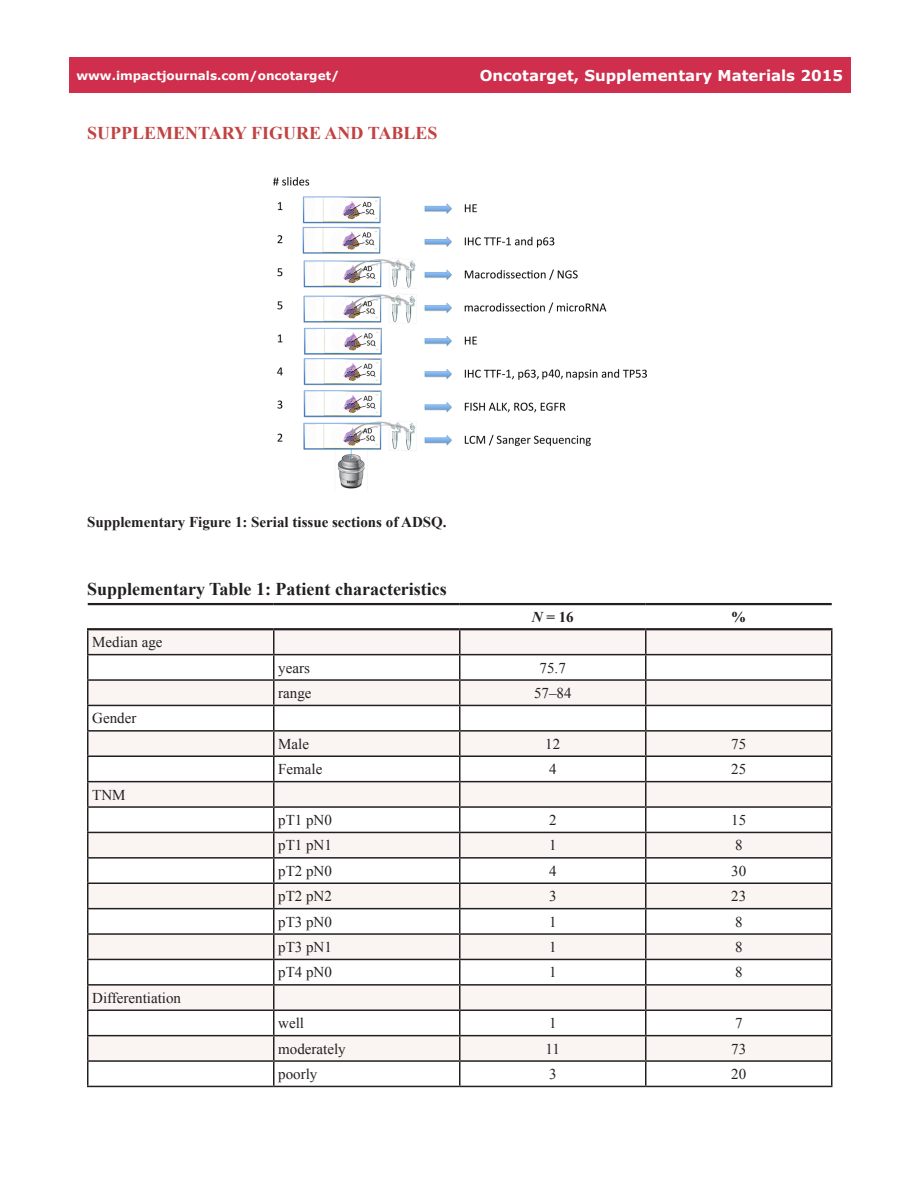
<style>
.page{position:relative;width:918px;height:1188px;background:#fff}
.page>*{position:absolute;margin:0;border:0;box-sizing:border-box;transform-origin:0 0}
.TableTitle{font:700 18px "Times New Roman";color:#231f20}
.Heading{font:700 18px "Times New Roman";color:#c24141}
.TableText{font:15px "Times New Roman";color:#231f20}
.FigureText{font:700 15px "Times New Roman";color:#231f20}
.t1{font:700 15px "Verdana";color:#fff}
.Table_head{font:700 15px "Times New Roman";color:#231f20}
.t2{font:700 12px "Verdana";color:#fff}
.s1{font-style:italic}
</style>
<div class="page">
<div style="left:69px;top:57px;width:781px;height:36px;background:#cf2e4c"></div>
<img style="left:273px;top:178px;width:373px;height:311px">
<hr style="left:88px;top:603px;width:186px;height:2px;background:#231f20">
<hr style="left:274px;top:603px;width:186px;height:2px;background:#231f20">
<hr style="left:460px;top:603px;width:186px;height:2px;background:#231f20">
<hr style="left:646px;top:603px;width:186px;height:2px;background:#231f20">
<hr style="left:87px;top:1086px;width:187px;height:1px;background:#231f20">
<hr style="left:274px;top:1086px;width:186px;height:1px;background:#231f20">
<hr style="left:460px;top:1086px;width:186px;height:1px;background:#231f20">
<hr style="left:646px;top:1086px;width:186px;height:1px;background:#231f20">
<svg style="left:87px;top:604px;width:745px;height:482px"></svg>
<p class="t2" style="left:76px;top:67px;width:264px">www.impactjournals.com/oncotarget/</p>
<p class="t1" style="left:480px;top:66px;width:365px">Oncotarget, Supplementary Materials 2015</p>
<p class="Heading" style="left:87px;top:120px;width:352px">SUPPLEMENTARY FIGURE AND TABLES</p>
<p class="FigureText" style="left:87px;top:511px;width:361px">Supplementary Figure 1: Serial tissue sections of ADSQ.</p>
<p class="TableTitle" style="left:87px;top:577px;width:361px">Supplementary Table 1: Patient characteristics</p>
<p class="TableText" style="left:92px;top:632px;width:72px">Median age</p>
<p class="Table_head" style="left:532px;top:606px;width:43px"><span class="s1">N</span> = 16</p>
<p class="Table_head" style="left:731px;top:606px;width:16px">%</p>
<p class="TableText" style="left:92px;top:708px;width:46px">Gender</p>
<p class="TableText" style="left:92px;top:784px;width:35px">TNM</p>
<p class="TableText" style="left:92px;top:988px;width:90px">Differentiation</p>
<p class="TableText" style="left:278px;top:657px;width:33px">years</p>
<p class="TableText" style="left:540px;top:657px;width:28px">75.7</p>
<p class="TableText" style="left:278px;top:683px;width:35px">range</p>
<p class="TableText" style="left:534px;top:683px;width:39px">57–84</p>
<p class="TableText" style="left:278px;top:734px;width:32px">Male</p>
<p class="TableText" style="left:545px;top:734px;width:16px">12</p>
<p class="TableText" style="left:731px;top:734px;width:16px">75</p>
<p class="TableText" style="left:278px;top:759px;width:46px">Female</p>
<p class="TableText" style="left:549px;top:759px;width:9px">4</p>
<p class="TableText" style="left:731px;top:759px;width:16px">25</p>
<p class="TableText" style="left:278px;top:810px;width:55px">pT1 pN0</p>
<p class="TableText" style="left:549px;top:810px;width:9px">2</p>
<p class="TableText" style="left:731px;top:810px;width:16px">15</p>
<p class="TableText" style="left:278px;top:835px;width:55px">pT1 pN1</p>
<p class="TableText" style="left:549px;top:835px;width:9px">1</p>
<p class="TableText" style="left:735px;top:835px;width:9px">8</p>
<p class="TableText" style="left:278px;top:861px;width:55px">pT2 pN0</p>
<p class="TableText" style="left:549px;top:861px;width:9px">4</p>
<p class="TableText" style="left:731px;top:861px;width:16px">30</p>
<p class="TableText" style="left:278px;top:886px;width:55px">pT2 pN2</p>
<p class="TableText" style="left:549px;top:886px;width:9px">3</p>
<p class="TableText" style="left:731px;top:886px;width:16px">23</p>
<p class="TableText" style="left:278px;top:911px;width:55px">pT3 pN0</p>
<p class="TableText" style="left:549px;top:911px;width:9px">1</p>
<p class="TableText" style="left:735px;top:911px;width:9px">8</p>
<p class="TableText" style="left:278px;top:937px;width:55px">pT3 pN1</p>
<p class="TableText" style="left:549px;top:937px;width:9px">1</p>
<p class="TableText" style="left:735px;top:937px;width:9px">8</p>
<p class="TableText" style="left:278px;top:962px;width:55px">pT4 pN0</p>
<p class="TableText" style="left:549px;top:962px;width:9px">1</p>
<p class="TableText" style="left:735px;top:962px;width:9px">8</p>
<p class="TableText" style="left:278px;top:1013px;width:27px">well</p>
<p class="TableText" style="left:549px;top:1013px;width:9px">1</p>
<p class="TableText" style="left:735px;top:1013px;width:9px">7</p>
<p class="TableText" style="left:278px;top:1038px;width:69px">moderately</p>
<p class="TableText" style="left:546px;top:1038px;width:16px">11</p>
<p class="TableText" style="left:731px;top:1038px;width:16px">73</p>
<p class="TableText" style="left:278px;top:1064px;width:41px">poorly</p>
<p class="TableText" style="left:549px;top:1064px;width:9px">3</p>
<p class="TableText" style="left:731px;top:1064px;width:16px">20</p>
</div>
